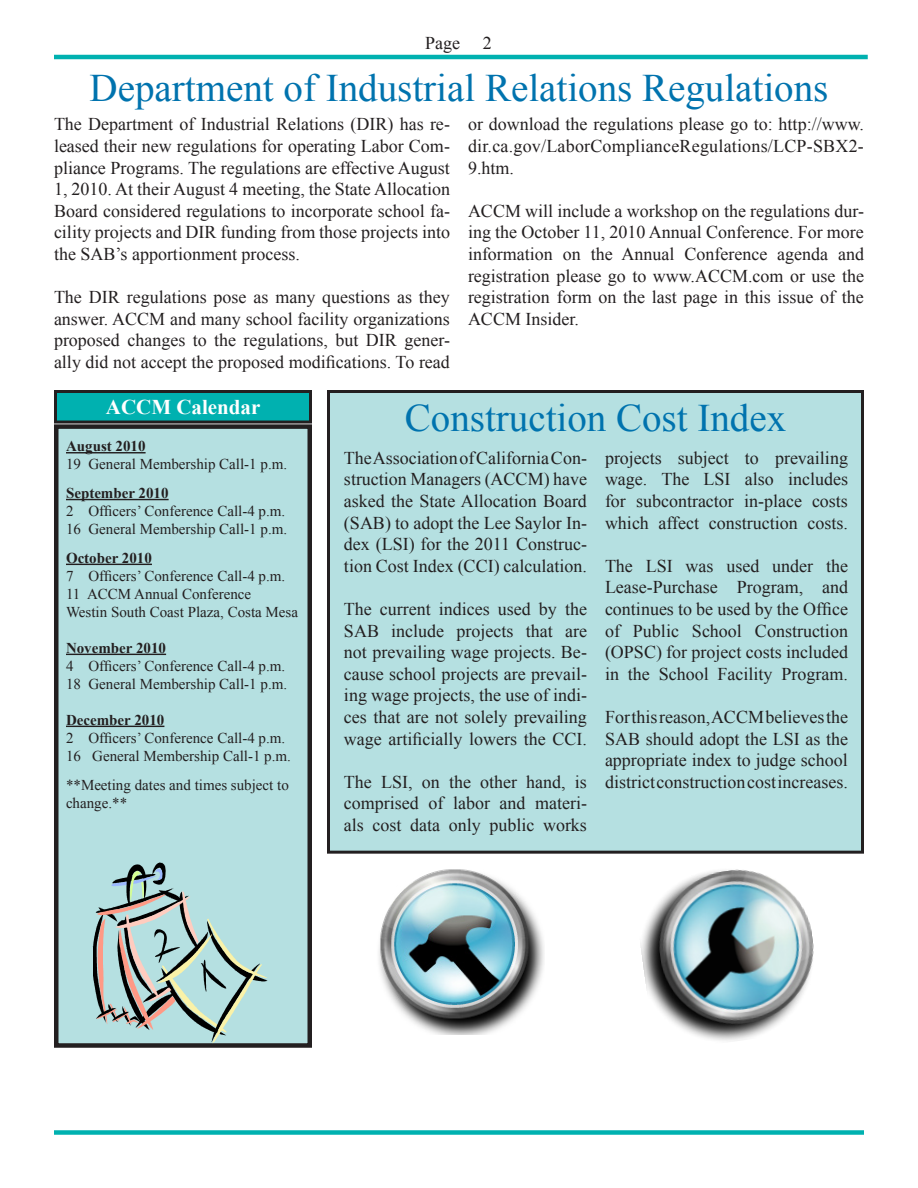
<style>
.page{position:relative;width:918px;height:1188px;background:#fff}
.page>*{position:absolute;margin:0;border:0;box-sizing:border-box;transform-origin:0 0}
.t1{font:39px "Times New Roman";color:#0073ae}
.t2{font:700 21px "Times New Roman";color:#fff}
.t3{font:18px/21.6px "Times New Roman";color:#231f20;text-align:justify}
.t4{font:15px/18px "Times New Roman";color:#231f20}
.t5{font:700 15px "Times New Roman";color:#231f20}
</style>
<div class="page">
<hr style="left:54px;top:55px;width:814px;height:4px;background:#00b1b0">
<div style="left:54px;top:1130px;width:810px;height:5px;background:#00b1b0"></div>
<div style="left:56px;top:392px;width:254px;height:30px;background:#00b1b0"></div>
<div style="left:54px;top:390px;width:258px;height:34px;border:3px solid #231f20"></div>
<div style="left:56px;top:427px;width:254px;height:619px;background:#b5e0e1"></div>
<div style="left:54px;top:424px;width:258px;height:624px;border:4px solid #231f20"></div>
<hr style="left:66px;top:452px;width:80px;height:1px;background:#231f20">
<hr style="left:66px;top:499px;width:103px;height:1px;background:#231f20">
<hr style="left:66px;top:564px;width:86px;height:1px;background:#231f20">
<hr style="left:66px;top:654px;width:100px;height:1px;background:#231f20">
<hr style="left:66px;top:726px;width:98px;height:1px;background:#231f20">
<svg style="left:93px;top:863px;width:175px;height:180px"></svg>
<img style="left:379px;top:869px;width:165px;height:165px">
<img style="left:640px;top:869px;width:174px;height:172px">
<div style="left:328px;top:392px;width:534px;height:460px;background:#b5e0e1"></div>
<div style="left:327px;top:390px;width:537px;height:464px;border:3px solid #231f20"></div>
<p class="t3" style="left:425px;top:32px;width:36px">Page</p>
<p class="t3" style="left:483px;top:32px;width:10px">2</p>
<p class="t1" style="left:90px;top:62px;width:740px">Department of Industrial Relations Regulations</p>
<p class="t3" style="left:54px;top:113px;width:398px">The Department of Industrial Relations (DIR) has re&shy;leased their new regulations for operating Labor Com&shy;pliance Programs. The regulations are effective August 1, 2010. At their August 4 meeting, the State Allocation Board considered regulations to incorporate school fa&shy;cility projects and DIR funding from those projects into the SAB’s apportionment process.</p>
<p class="t3" style="left:54px;top:286px;width:397px">The DIR regulations pose as many questions as they answer. ACCM and many school facility organizations proposed changes to the regulations, but DIR gener&shy;ally did not accept the proposed modifications. To read</p>
<p class="t3" style="left:468px;top:113px;width:397px">or download the regulations please go to: http://www. dir.ca.gov/LaborComplianceRegulations/LCP-SBX2- 9.htm.</p>
<p class="t3" style="left:468px;top:200px;width:398px">ACCM will include a workshop on the regulations dur&shy;ing the October 11, 2010 Annual Conference. For more information on the Annual Conference agenda and registration please go to www.ACCM.com or use the registration form on the last page in this issue of the ACCM Insider.</p>
<p class="t2" style="left:106px;top:392px;width:156px">ACCM Calendar</p>
<p class="t5" style="left:66px;top:436px;width:81px">August 2010</p>
<p class="t4" style="left:66px;top:455px;width:223px">19 General Membership Call-1 p.m.</p>
<p class="t5" style="left:66px;top:483px;width:104px">September 2010</p>
<p class="t4" style="left:66px;top:502px;width:221px">2 Officers’ Conference Call-4 p.m.</p>
<p class="t4" style="left:66px;top:520px;width:223px">16 General Membership Call-1 p.m.</p>
<p class="t5" style="left:66px;top:547px;width:87px">October 2010</p>
<p class="t4" style="left:66px;top:566px;width:221px">7 Officers’ Conference Call-4 p.m.</p>
<p class="t4" style="left:66px;top:584px;width:187px">11 ACCM Annual Conference</p>
<p class="t4" style="left:66px;top:602px;width:234px">Westin South Coast Plaza, Costa Mesa</p>
<p class="t5" style="left:66px;top:637px;width:102px">November 2010</p>
<p class="t4" style="left:66px;top:656px;width:221px">4 Officers’ Conference Call-4 p.m.</p>
<p class="t4" style="left:66px;top:674px;width:223px">18 General Membership Call-1 p.m.</p>
<p class="t5" style="left:66px;top:709px;width:100px">December 2010</p>
<p class="t4" style="left:66px;top:728px;width:221px">2 Officers’ Conference Call-4 p.m.</p>
<p class="t4" style="left:66px;top:746px;width:226px">16 General Membership Call-1 p.m.</p>
<p class="t4" style="left:66px;top:775px;width:224px">**Meeting dates and times subject to change.**</p>
<p class="t1" style="left:405px;top:392px;width:383px">Construction Cost Index</p>
<p class="t3" style="left:344px;top:447px;width:245px">The Association of California Con&shy;struction Managers (ACCM) have asked the State Allocation Board (SAB) to adopt the Lee Saylor In&shy;dex (LSI) for the 2011 Construc&shy;tion Cost Index (CCI) calculation.</p>
<p class="t3" style="left:344px;top:598px;width:245px">The current indices used by the SAB include projects that are not prevailing wage projects. Be&shy;cause school projects are prevail&shy;ing wage projects, the use of indi&shy;ces that are not solely prevailing wage artificially lowers the CCI.</p>
<p class="t3" style="left:344px;top:771px;width:245px">The LSI, on the other hand, is comprised of labor and materi&shy;als cost data only public works</p>
<p class="t3" style="left:605px;top:447px;width:245px">projects subject to prevailing wage. The LSI also includes for subcontractor in-place costs which affect construction costs.</p>
<p class="t3" style="left:605px;top:555px;width:245px">The LSI was used under the Lease-Purchase Program, and continues to be used by the Office of Public School Construction (OPSC) for project costs included in the School Facility Program.</p>
<p class="t3" style="left:605px;top:706px;width:245px">For this reason, ACCM believes the SAB should adopt the LSI as the appropriate index to judge school district construction cost increases.</p>
</div>
